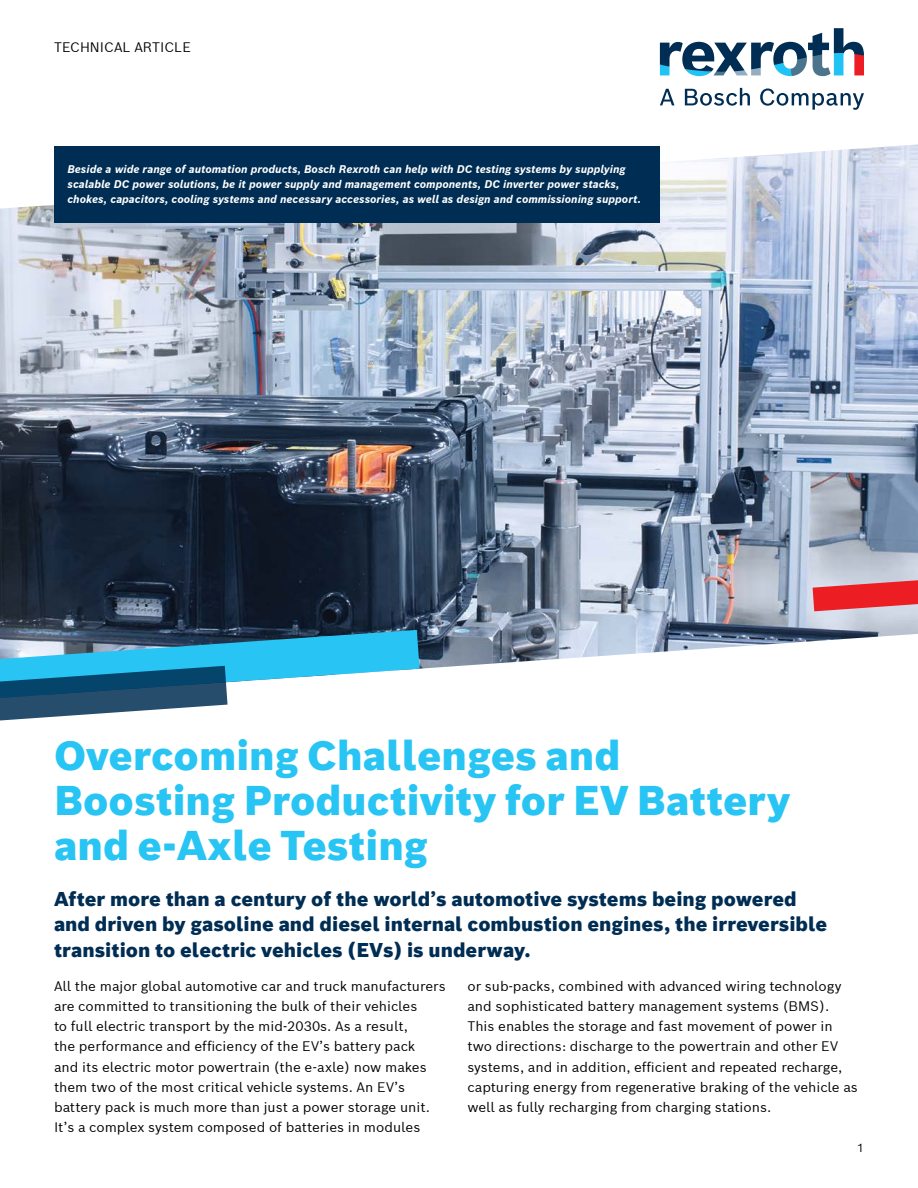
<style>
.page{position:relative;width:918px;height:1188px;background:#fff}
.page>*{position:absolute;margin:0;border:0;box-sizing:border-box;transform-origin:0 0}
.t1{font:900 40.5px/45px "Bosch Sans";color:#27c4f4}
.t2{font:900 19.5px/25.5px "Bosch Sans";color:#002d53}
.t3{font:13.5px/20.2px "Bosch Sans";color:#000}
.t4{font:11.55px "Bosch Sans";color:#000}
.t5{font:italic 700 10.8px/15px "Bosch Sans";color:#fff}
</style>
<div class="page">
<img style="left:0;top:144px;width:918px;height:525px">
<svg style="left:660px;top:89px;width:14px;height:16px"></svg>
<svg style="left:685px;top:88px;width:65px;height:18px"></svg>
<svg style="left:760px;top:89px;width:104px;height:21px"></svg>
<svg style="left:660px;top:28px;width:204px;height:48px"></svg>
<svg style="left:813px;top:579px;width:105px;height:32px;background:#e54d55"></svg>
<svg style="left:0;top:630px;width:420px;height:91px"></svg>
<div style="left:54px;top:146px;width:606px;height:76px;background:#002d53"></div>
<p class="t3" style="left:54px;top:37px;width:138px">TECHNICAL ARTICLE</p>
<p class="t5" style="left:68px;top:162px;width:575px">Beside a wide range of automation products, Bosch Rexroth can help with DC testing systems by supplying scalable DC power solutions, be it power supply and management components, DC inverter power stacks, chokes, capacitors, cooling systems and necessary accessories, as well as design and commissioning support.</p>
<h1 class="t1" style="left:54px;top:733px;width:738px">Overcoming Challenges and<br>Boosting Productivity for EV Battery and e-Axle Testing</h1>
<h2 class="t2" style="left:54px;top:886px;width:775px">After more than a century of the world’s automotive systems being powered and driven by gasoline and diesel internal combustion engines, the irreversible transition to electric vehicles (EVs) is underway.</h2>
<p class="t3" style="left:54px;top:975px;width:393px">All the major global automotive car and truck manufacturers are committed to transitioning the bulk of their vehicles<br>to full electric transport by the mid-2030s. As a result,<br>the performance and efficiency of the EV’s battery pack<br>and its electric motor powertrain (the e-axle) now makes them two of the most critical vehicle systems. An EV’s battery pack is much more than just a power storage unit.<br>It’s a complex system composed of batteries in modules</p>
<p class="t3" style="left:467px;top:975px;width:392px">or sub-packs, combined with advanced wiring technology and sophisticated battery management systems (BMS).<br>This enables the storage and fast movement of power in two directions: discharge to the powertrain and other EV systems, and in addition, efficient and repeated recharge, capturing energy from regenerative braking of the vehicle as well as fully recharging from charging stations.</p>
<p class="t4" style="left:857px;top:1140px;width:9px">1</p>
</div>
